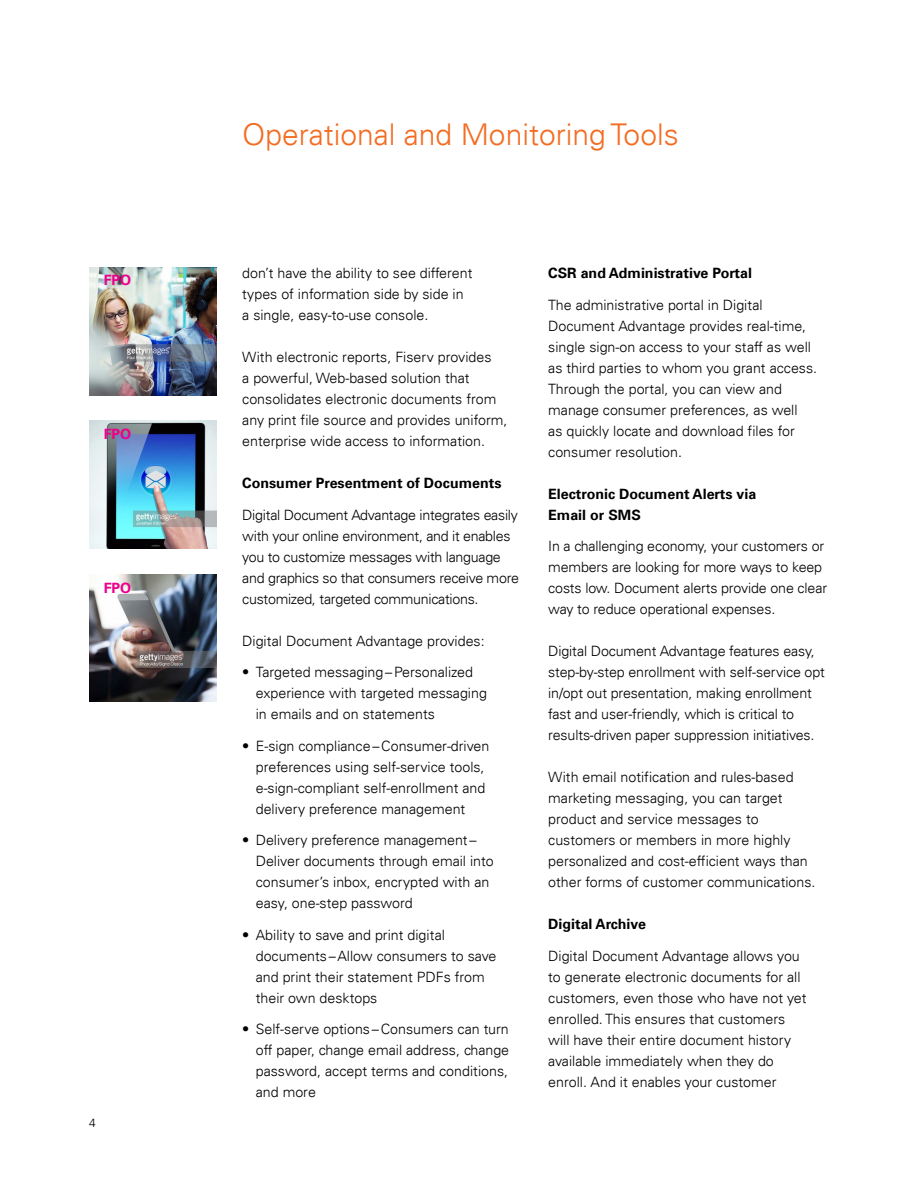
<style>
.page{position:relative;width:918px;height:1188px;background:#fff}
.page>*{position:absolute;margin:0;border:0;box-sizing:border-box;transform-origin:0 0}
.t1{font:300 30px "Univers LT";color:#f36c21}
.t2{font:300 14.25px/21px "Univers LT";color:#000}
.t3{font:300 14.25px/21px "Univers LT";letter-spacing:-.02em;color:#000}
.t4{font:700 14.25px/21px "Univers LT";color:#000}
.t5{font:700 14.25px "Univers LT";color:#ec008c}
.t6{font:300 12px "Univers LT";color:#000}
</style>
<div class="page">
<img style="left:89px;top:421px;width:128px;height:128px">
<img style="left:89px;top:268px;width:128px;height:127px">
<img style="left:89px;top:574px;width:128px;height:128px">
<p class="t5" style="left:104px;top:272px;width:29px">FPO</p>
<p class="t5" style="left:104px;top:426px;width:29px">FPO</p>
<p class="t5" style="left:104px;top:580px;width:29px">FPO</p>
<p class="t6" style="left:89px;top:1115px;width:8px">4</p>
<h1 class="t1" style="left:242px;top:116px;width:438px">Operational and Monitoring Tools</h1>
<p class="t2" style="left:242px;top:263px;width:232px">don’t have the ability to see different types of information side by side in a single, easy-to-use console.</p>
<p class="t2" style="left:242px;top:347px;width:267px">With electronic reports, Fiserv provides<br>a powerful, Web-based solution that consolidates electronic documents from any print file source and provides uniform, enterprise wide access to information.</p>
<p class="t4" style="left:242px;top:473px;width:261px">Consumer Presentment of Documents</p>
<p class="t3" style="left:242px;top:504px;width:278px">Digital Document Advantage integrates easily with your online environment, and it enables you to customize messages with language and graphics so that consumers receive more customized, targeted communications.</p>
<p class="t2" style="left:242px;top:630px;width:244px">Digital Document Advantage provides:</p>
<p class="t2" style="left:256px;top:662px;width:233px;text-indent:-13px">• Targeted messaging–Personalized experience with targeted messaging in emails and on statements</p>
<p class="t2" style="left:256px;top:735px;width:235px;text-indent:-13px">• E-sign compliance–Consumer-driven preferences using self-service tools, e-sign-compliant self-enrollment and delivery preference management</p>
<p class="t2" style="left:256px;top:830px;width:240px;text-indent:-13px">• Delivery preference management – Deliver documents through email into consumer’s inbox, encrypted with an easy, one-step password</p>
<p class="t2" style="left:256px;top:924px;width:242px;text-indent:-13px">• Ability to save and print digital documents –Allow consumers to save and print their statement PDFs from their own desktops</p>
<p class="t2" style="left:256px;top:1019px;width:255px;text-align:justify;text-indent:-13px">• Self-serve options –Consumers can turn off paper, change email address, change password, accept terms and conditions, and more</p>
<p class="t4" style="left:548px;top:263px;width:205px">CSR and Administrative Portal</p>
<p class="t2" style="left:548px;top:294px;width:270px">The administrative portal in Digital Document Advantage provides real-time, single sign-on access to your staff as well as third parties to whom you grant access.<br>Through the portal, you can view and manage consumer preferences, as well<br>as quickly locate and download files for consumer resolution.</p>
<p class="t4" style="left:548px;top:483px;width:210px">Electronic Document Alerts via<br>Email or SMS</p>
<p class="t2" style="left:548px;top:536px;width:280px">In a challenging economy, your customers or members are looking for more ways to keep costs low. Document alerts provide one clear way to reduce operational expenses.</p>
<p class="t2" style="left:548px;top:641px;width:278px">Digital Document Advantage features easy, step-by-step enrollment with self-service opt in/opt out presentation, making enrollment fast and user-friendly, which is critical to results-driven paper suppression initiatives.</p>
<p class="t2" style="left:548px;top:767px;width:269px">With email notification and rules-based marketing messaging, you can target product and service messages to customers or members in more highly personalized and cost-efficient ways than other forms of customer communications.</p>
<p class="t4" style="left:548px;top:914px;width:99px">Digital Archive</p>
<p class="t2" style="left:548px;top:945px;width:260px">Digital Document Advantage allows you to generate electronic documents for all customers, even those who have not yet enrolled. This ensures that customers will have their entire document history available immediately when they do enroll. And it enables your customer</p>
</div>
